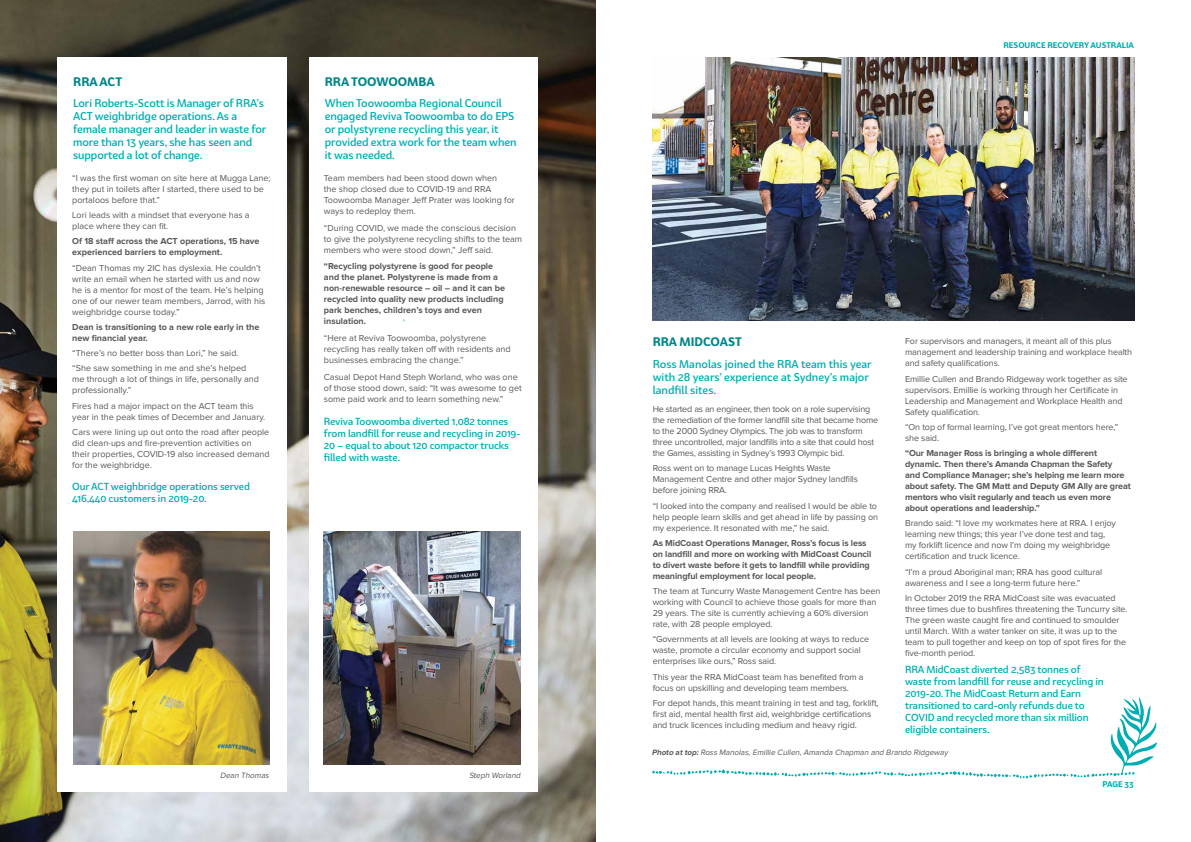
<style>
.page{position:relative;width:1191px;height:842px;background:#fff}
.page>*{position:absolute;margin:0;border:0;box-sizing:border-box;transform-origin:0 0}
.t1{font:700 12px "Bw Surco";color:#008689}
.t2{font:500 11px/13px "Bw Surco";letter-spacing:-.01em;color:#00aeb2}
.t3{font:500 10px/12px "Bw Surco";letter-spacing:-.01em;color:#00aeb2}
.t4{font:9px/11px "Proxima Nova";letter-spacing:-.01em;color:#58595b}
.t5{font:700 9px/11px "Proxima Nova";letter-spacing:-.01em;color:#58595b}
.t6{font:italic 8px "Proxima Nova";color:#58595b}
.t7{font:700 8px "Bw Surco";color:#00aeb2}
.s1{font-weight:700}
</style>
<div class="page">
<img style="left:0;top:0;width:595px;height:842px">
<div style="left:57px;top:57px;width:229px;height:735px;background:#fff"></div>
<img style="left:73px;top:532px;width:197px;height:233px">
<div style="left:309px;top:57px;width:229px;height:735px;background:#fff"></div>
<img style="left:324px;top:532px;width:196px;height:233px">
<img style="left:652px;top:57px;width:482px;height:263px">
<svg style="left:652px;top:698px;width:505px;height:80px"></svg>
<h1 class="t1" style="left:73px;top:73px;width:50px">RRA ACT</h1>
<p class="t2" style="left:73px;top:96px;width:195px">Lori Roberts-Scott is Manager of RRA’s ACT weighbridge operations. As a female manager and leader in waste for more than 13 years, she has seen and supported a lot of change.</p>
<p class="t4" style="left:72px;top:173px;width:200px">“I was the first woman on site here at Mugga Lane; they put in toilets after I started, there used to be portaloos before that.”</p>
<p class="t4" style="left:72px;top:210px;width:179px">Lori leads with a mindset that everyone has a place where they can fit.</p>
<p class="t5" style="left:72px;top:236px;width:189px">Of 18 staff across the ACT operations, 15 have experienced barriers to employment.</p>
<p class="t4" style="left:72px;top:262px;width:194px">“Dean Thomas my 2IC has dyslexia. He couldn’t write an email when he started with us and now he is a mentor for most of the team. He’s helping one of our newer team members, Jarrod, with his weighbridge course today.”</p>
<p class="t5" style="left:72px;top:322px;width:188px">Dean is transitioning to a new role early in the new financial year.</p>
<p class="t4" style="left:72px;top:346px;width:175px;line-height:15.3px">“There’s no better boss than Lori,” he said. “She saw something in me and she’s helped</p>
<p class="t4" style="left:72px;top:374px;width:188px">me through a lot of things in life, personally and professionally.”</p>
<p class="t4" style="left:72px;top:400px;width:194px">Fires had a major impact on the ACT team this year in the peak times of December and January.</p>
<p class="t4" style="left:72px;top:427px;width:199px">Cars were lining up out onto the road after people did clean-ups and fire-prevention activities on their properties, COVID-19 also increased demand for the weighbridge.</p>
<p class="t3" style="left:72px;top:480px;width:179px">Our ACT weighbridge operations served<br>416,440 customers in 2019-20.</p>
<h1 class="t1" style="left:325px;top:73px;width:111px">RRA TOOWOOMBA</h1>
<p class="t2" style="left:325px;top:96px;width:193px">When Toowoomba Regional Council engaged Reviva Toowoomba to do EPS or polystyrene recycling this year, it provided extra work for the team when it was needed.</p>
<p class="t4" style="left:324px;top:173px;width:192px">Team members had been stood down when<br>the shop closed due to COVID-19 and RRA Toowoomba Manager Jeff Prater was looking for ways to redeploy them.</p>
<p class="t4" style="left:324px;top:222px;width:200px">“During COVID, we made the conscious decision to give the polystyrene recycling shifts to the team members who were stood down,” Jeff said.</p>
<p class="t5" style="left:324px;top:261px;width:183px">“Recycling polystyrene is good for people and the planet. Polystyrene is made from a non-renewable resource – oil – and it can be recycled into quality new products including park benches, children’s toys and even insulation.</p>
<p class="t4" style="left:324px;top:333px;width:188px">“Here at Reviva Toowoomba, polystyrene recycling has really taken off with residents and businesses embracing the change.”</p>
<p class="t4" style="left:324px;top:371px;width:199px">Casual Depot Hand Steph Worland, who was one of those stood down, said: “It was awesome to get some paid work and to learn something new.”</p>
<p class="t3" style="left:324px;top:415px;width:198px">Reviva Toowoomba diverted 1,082 tonnes from landfill for reuse and recycling in 2019- 20 – equal to about 120 compactor trucks filled with waste.</p>
<p class="t6" style="left:220px;top:771px;width:52px">Dean Thomas</p>
<p class="t6" style="left:469px;top:771px;width:55px">Steph Worland</p>
<p class="t7" style="left:1003px;top:40px;width:132px">RESOURCE RECOVERY AUSTRALIA</p>
<h1 class="t1" style="left:652px;top:334px;width:91px">RRA MIDCOAST</h1>
<p class="t2" style="left:652px;top:357px;width:221px">Ross Manolas joined the RRA team this year with 28 years’ experience at Sydney’s major landfill sites.</p>
<p class="t4" style="left:652px;top:404px;width:227px">He started as an engineer, then took on a role supervising the remediation of the former landfill site that became home to the 2000 Sydney Olympics. The job was to transform three uncontrolled, major landfills into a site that could host the Games, assisting in Sydney’s 1993 Olympic bid.</p>
<p class="t4" style="left:652px;top:463px;width:207px">Ross went on to manage Lucas Heights Waste<br>Management Centre and other major Sydney landfills before joining RRA.</p>
<p class="t4" style="left:652px;top:500px;width:227px;text-align:justify">“I looked into the company and realised I would be able to help people learn skills and get ahead in life by passing on my experience. It resonated with me,” he said.</p>
<p class="t5" style="left:652px;top:538px;width:220px">As MidCoast Operations Manager, Ross’s focus is less on landfill and more on working with MidCoast Council to divert waste before it gets to landfill while providing meaningful employment for local people.</p>
<p class="t4" style="left:652px;top:586px;width:229px">The team at Tuncurry Waste Management Centre has been working with Council to achieve those goals for more than 29 years. The site is currently achieving a 60% diversion rate, with 28 people employed.</p>
<p class="t4" style="left:652px;top:634px;width:218px">“Governments at all levels are looking at ways to reduce waste, promote a circular economy and support social enterprises like ours,” Ross said.</p>
<p class="t4" style="left:652px;top:671px;width:212px">This year the RRA MidCoast team has benefited from a focus on upskilling and developing team members.</p>
<p class="t4" style="left:652px;top:698px;width:227px">For depot hands, this meant training in test and tag, forklift, first aid, mental health first aid, weighbridge certifications and truck licences including medium and heavy rigid.</p>
<p class="t4" style="left:905px;top:336px;width:228px">For supervisors and managers, it meant all of this plus management and leadership training and workplace health and safety qualifications.</p>
<p class="t4" style="left:905px;top:373px;width:224px">Emillie Cullen and Brando Ridgeway work together as site supervisors. Emillie is working through her Certificate in Leadership and Management and Workplace Health and Safety qualification.</p>
<p class="t4" style="left:905px;top:421px;width:215px">“On top of formal learning, I’ve got great mentors here,” she said.</p>
<p class="t5" style="left:905px;top:448px;width:227px">“Our Manager Ross is bringing a whole different dynamic. Then there’s Amanda Chapman the Safety<br>and Compliance Manager; she’s helping me learn more about safety. The GM Matt and Deputy GM Ally are great mentors who visit regularly and teach us even more about operations and leadership.”</p>
<p class="t4" style="left:905px;top:518px;width:212px">Brando said: “I love my workmates here at RRA. I enjoy learning new things; this year I’ve done test and tag, my forklift licence and now I’m doing my weighbridge certification and truck licence.</p>
<p class="t4" style="left:905px;top:566px;width:198px">“I’m a proud Aboriginal man; RRA has good cultural awareness and I see a long-term future here.”</p>
<p class="t4" style="left:905px;top:592px;width:224px">In October 2019 the RRA MidCoast site was evacuated three times due to bushfires threatening the Tuncurry site.<br>The green waste caught fire and continued to smoulder until March. With a water tanker on site, it was up to the team to pull together and keep on top of spot fires for the five-month period.</p>
<p class="t3" style="left:905px;top:663px;width:200px">RRA MidCoast diverted 2,583 tonnes of waste from landfill for reuse and recycling in 2019-20. The MidCoast Return and Earn transitioned to card-only refunds due to COVID and recycled more than six million eligible containers.</p>
<p class="t6" style="left:651px;top:748px;width:299px"><span class="s1">Photo attop:</span> Ross Manolas,Emillie Cullen,Amanda Chapman and Brando Ridgeway</p>
<p class="t7" style="left:1102px;top:779px;width:33px">PAGE 33</p>
</div>
